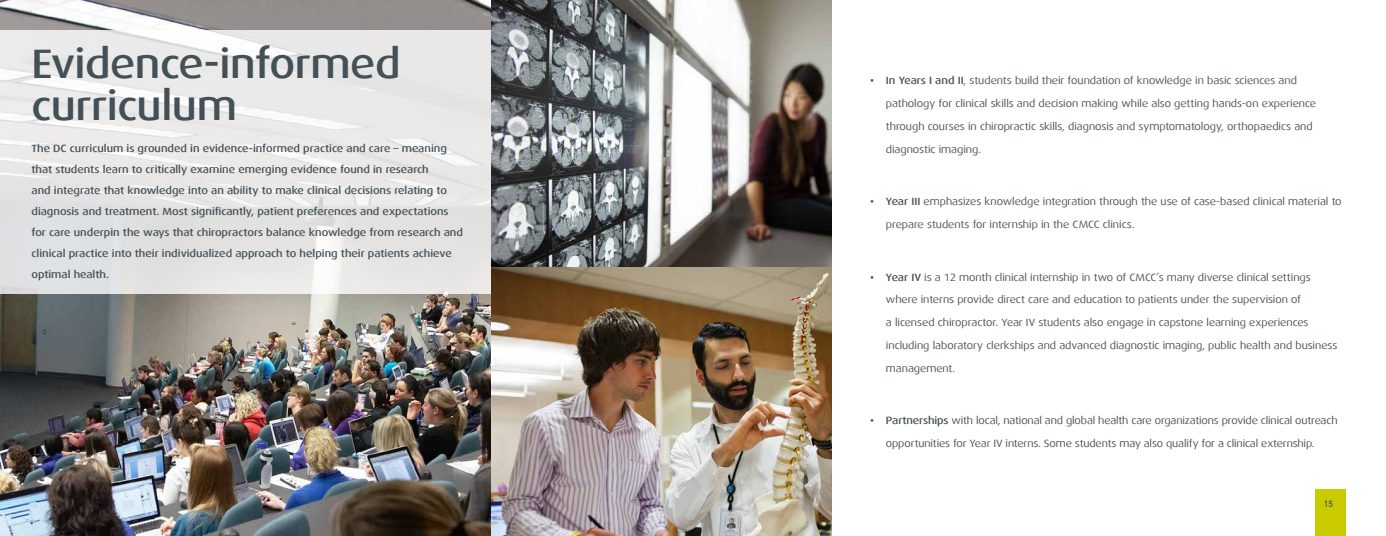
<style>
.page{position:relative;width:1386px;height:536px;background:#fff}
.page>*{position:absolute;margin:0;border:0;box-sizing:border-box;transform-origin:0 0}
.t1{font:500 41.12px/42px "Dax Wide";letter-spacing:-.01em;color:#445058}
.t2{font:10.5px/22.8px "Dax Wide";letter-spacing:-.005em;color:#445058}
.t3{font:500 10.5px/21px "Dax Wide";color:#445058}
.t4{font:500 8.75px "DIN";color:#445058}
.s1{font-weight:500}
</style>
<div class="page">
<img style="left:0;top:0;width:492px;height:536px">
<svg style="left:0;top:30px;width:491px;height:264px;background:#e8e7e7"></svg>
<img style="left:492px;top:0;width:340px;height:267px">
<img style="left:491px;top:267px;width:341px;height:269px">
<div style="left:1315px;top:489px;width:31px;height:47px;background:#c9cb00"></div>
<h1 class="t1" style="left:32px;top:43px;width:371px">Evidence-informed curriculum</h1>
<p class="t3" style="left:32px;top:138px;width:433px">The DC curriculum is grounded in evidence-informed practice and care – meaning that students learn to critically examine emerging evidence found in research<br>and integrate that knowledge into an ability to make clinical decisions relating to diagnosis and treatment. Most significantly, patient preferences and expectations for care underpin the ways that chiropractors balance knowledge from research and clinical practice into their individualized approach to helping their patients achieve optimal health.</p>
<p class="t2" style="left:886px;top:69px;width:432px;text-indent:-16px"><span class="s1">• In Years I and II</span>, students build their foundation of knowledge in basic sciences and pathology for clinical skills and decision making while also getting hands-on experience through courses in chiropractic skills, diagnosis and symptomatology, orthopaedics and diagnostic imaging.</p>
<p class="t2" style="left:886px;top:190px;width:457px;text-indent:-16px"><span class="s1">• Year III</span> emphasizes knowledge integration through the use of case-based clinical material to prepare students for internship in the CMCC clinics.</p>
<p class="t2" style="left:886px;top:265px;width:453px;text-indent:-16px"><span class="s1">• Year IV</span> is a 12 month clinical internship in two of CMCC’s many diverse clinical settings where interns provide direct care and education to patients under the supervision of<br>a licensed chiropractor. Year IV students also engage in capstone learning experiences including laboratory clerkships and advanced diagnostic imaging, public health and business management.</p>
<p class="t2" style="left:886px;top:409px;width:453px;text-indent:-16px"><span class="s1">• Partnerships</span> with local, national and global health care organizations provide clinical outreach opportunities for Year IV interns. Some students may also qualify for a clinical externship.</p>
<p class="t4" style="left:1324px;top:498px;width:11px">15</p>
</div>
